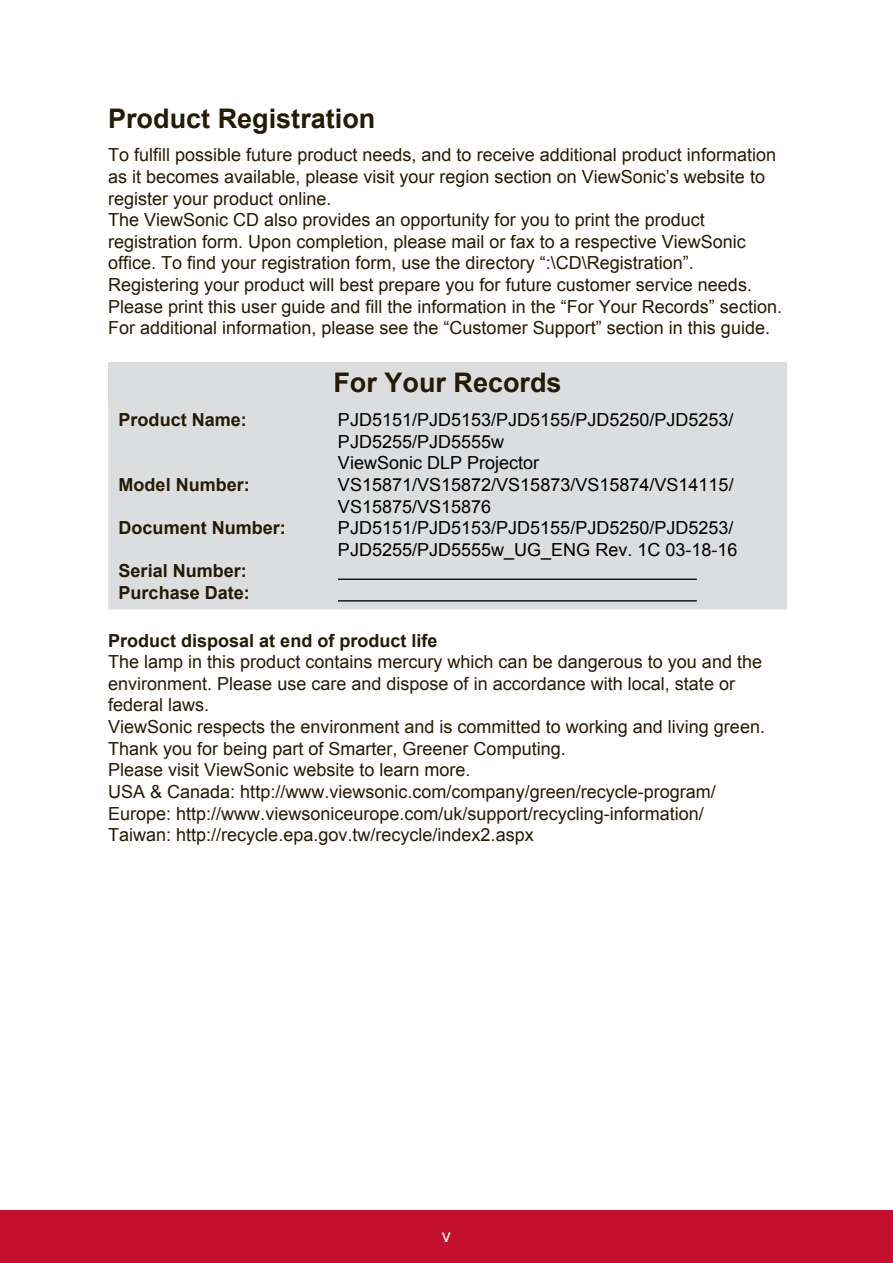
<style>
.page{position:relative;width:893px;height:1263px;background:#fff}
.page>*{position:absolute;margin:0;border:0;box-sizing:border-box;transform-origin:0 0}
.t1{font:700 27px "Arial";color:#251a05}
.t2{font:18px/21.6px "Arial";color:#251a05}
.t3{font:18px/21.6px "Arial";color:#000}
.t4{font:700 18px/21.6px "Arial";color:#251a05}
.t5{font:18px "Arial";color:#fff}
.s1{font-style:inherit}
</style>
<div class="page">
<div style="left:0;top:1210px;width:892px;height:53px;background:#c3102f"></div>
<div style="left:108px;top:362px;width:678px;height:40px;background:#dcdddf"></div>
<div style="left:108px;top:402px;width:678px;height:207px;background:#dcdddf"></div>
<hr style="left:338px;top:578px;width:358px;height:2px;background:#000">
<hr style="left:338px;top:600px;width:358px;height:1px;background:#000">
<h1 class="t1" style="left:108px;top:100px;width:269px">Product Registration</h1>
<p class="t2" style="left:108px;top:144px;width:675px">To fulfill possible future product needs, and to receive additional product information as it becomes available, please visit your region section on ViewSonic’s website to register your product online.<br>The ViewSonic CD also provides an opportunity for you to print the product registration form. Upon completion, please mail or fax to a respective ViewSonic office. To find your registration form, use the directory “:\CD\Registration”.<br>Registering your product will best prepare you for future customer service needs.<br>Please print this user guide and fill the information in the “For Your Records” section.<br>For additional information, please see the “Customer Support” section in this guide.</p>
<h1 class="t1" style="left:333px;top:364px;width:230px">For Your Records</h1>
<p class="t4" style="left:118px;top:409px;width:130px">Product Name:</p>
<p class="t3" style="left:338px;top:409px;width:401px">PJD5151/PJD5153/PJD5155/PJD5250/PJD5253/ PJD5255/PJD5555w<br>ViewSonic DLP Projector VS15871/VS15872/VS15873/VS15874/VS14115/ VS15875/VS15876<br>PJD5151/PJD5153/PJD5155/PJD5250/PJD5253/ PJD5255/PJD5555w_UG_ENG Rev. 1<span class="s1">C 03</span>-18-1<span class="s1">6</span></p>
<p class="t4" style="left:118px;top:474px;width:133px">Model Number:</p>
<p class="t4" style="left:118px;top:517px;width:169px">Document Number:</p>
<p class="t4" style="left:118px;top:561px;width:133px">Serial Number:<br>Purchase Date:</p>
<p class="t4" style="left:108px;top:630px;width:331px">Product disposal at end of product life</p>
<p class="t2" style="left:108px;top:651px;width:658px">The lamp in this product contains mercury which can be dangerous to you and the environment. Please use care and dispose of in accordance with local, state or federal laws.<br>ViewSonic respects the environment and is committed to working and living green.<br>Thank you for being part of Smarter, Greener Computing.<br>Please visit ViewSonic website to learn more.<br>USA &amp; Canada: http://www.viewsonic.com/company/green/recycle-program/ Europe: http://www.viewsoniceurope.com/uk/support/recycling-information/ Taiwan: http://recycle.epa.gov.tw/recycle/index2.aspx</p>
<p class="t5" style="left:442px;top:1223px;width:10px">v</p>
</div>
